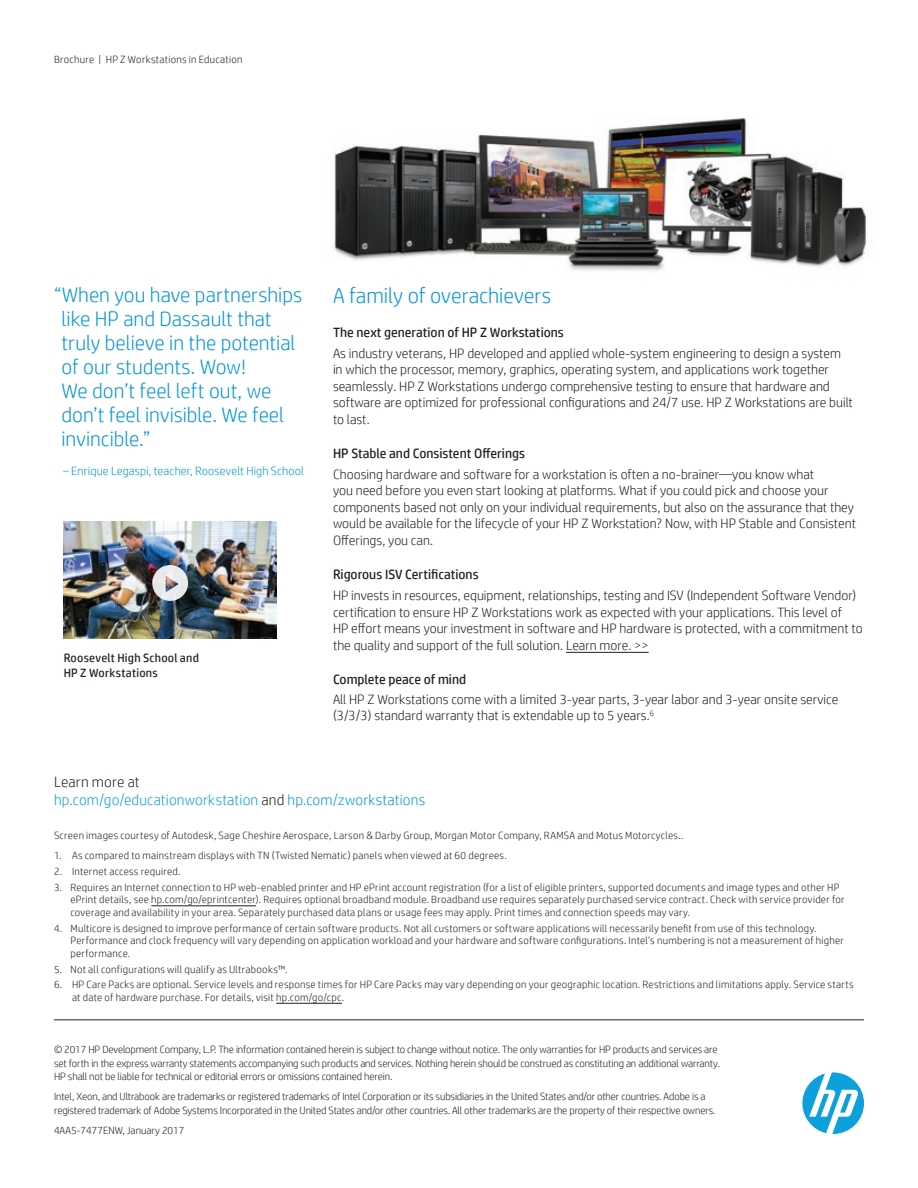
<style>
.page{position:relative;width:918px;height:1188px;background:#fff}
.page>*{position:absolute;margin:0;border:0;box-sizing:border-box;transform-origin:0 0}
.t1{font:300 21.75px "HP Simplified";color:#0696d7}
.t2{font:300 21px/24px "HP Simplified";color:#0696d7}
.t3{font:300 15px/18px "HP Simplified";letter-spacing:.01em;color:#0ca0dd}
.t4{font:300 13.5px/16.5px "HP Simplified";color:#231f20}
.t5{font:13.5px "HP Simplified";color:#231f20}
.t6{font:300 12px "HP Simplified";letter-spacing:.01em;color:#0696d7}
.t7{font:12px/15px "HP Simplified";letter-spacing:.02em;color:#231f20}
.t8{font:300 10.5px/12.6px "HP Simplified";letter-spacing:.025em;color:#231f20}
.t9{font:300 10.5px/13.5px "HP Simplified";letter-spacing:-.01em;color:#231f20}
.t10{font:300 10.5px "HP Simplified";color:#231f20}
.s1{color:#231f20}
.s2{color:#0696d7}
</style>
<div class="page">
<hr style="left:54px;top:1020px;width:810px;height:1px;background:#231f20">
<svg style="left:802px;top:1072px;width:62px;height:62px"></svg>
<img style="left:333px;top:117px;width:533px;height:154px">
<hr style="left:151px;top:906px;width:105px;height:1px;background:#231f20">
<hr style="left:276px;top:1003px;width:66px;height:1px;background:#231f20">
<hr style="left:566px;top:652px;width:83px;height:1px;background:#231f20">
<img style="left:64px;top:521px;width:213px;height:117px">
<svg style="left:152px;top:565px;width:36px;height:36px"></svg>
<p class="t8" style="left:54px;top:52px;width:190px">Brochure | HP Z Workstations in Education</p>
<h2 class="t2" style="left:61px;top:283px;width:242px;text-indent:-7px">“When you have partnerships like HP and Dassault that truly believe in the potential of our students. Wow!<br>We don’t feel left out, we don’t feel invisible. We feel invincible.”</h2>
<p class="t6" style="left:63px;top:464px;width:243px">– Enrique Legaspi, teacher, Roosevelt High School</p>
<p class="t7" style="left:64px;top:650px;width:137px">Roosevelt High School and<br>HP Z Workstations</p>
<h1 class="t1" style="left:333px;top:283px;width:220px">A family of overachievers</h1>
<p class="t5" style="left:333px;top:325px;width:232px">The next generation of HP Z Workstations</p>
<p class="t4" style="left:333px;top:345px;width:521px">As industry veterans, HP developed and applied whole-system engineering to design a system in which the processor, memory, graphics, operating system, and applications work together seamlessly. HP Z Workstations undergo comprehensive testing to ensure that hardware and software are optimized for professional configurations and 24/7 use. HP Z Workstations are built to last.</p>
<p class="t5" style="left:333px;top:446px;width:194px">HP Stable and Consistent Offerings</p>
<p class="t4" style="left:333px;top:466px;width:525px">Choosing hardware and software for a workstation is often a no-brainer—you know what<br>you need before you even start looking at platforms. What if you could pick and choose your components based not only on your individual requirements, but also on the assurance that they would be available for the lifecycle of your HP Z Workstation? Now, with HP Stable and Consistent Offerings, you can.</p>
<p class="t5" style="left:333px;top:567px;width:147px">Rigorous ISV Certifications</p>
<p class="t4" style="left:333px;top:587px;width:531px">HP invests in resources, equipment, relationships, testing and ISV (Independent Software Vendor) certification to ensure HP Z Workstations work as expected with your applications. This level of<br>HP effort means your investment in software and HP hardware is protected, with a commitment to the quality and support of the full solution. Learn more. &gt;&gt;</p>
<p class="t5" style="left:333px;top:671px;width:135px">Complete peace of mind</p>
<p class="t4" style="left:333px;top:691px;width:507px">All HP Z Workstations come with a limited 3-year parts, 3-year labor and 3-year onsite service (3/3/3) standard warranty that is extendable up to 5 years.<sup>6</sup></p>
<h3 class="t3" style="left:54px;top:772px;width:373px"><span class="s1">Learn more at<br></span>hp.com/go/educationworkstation <span class="s1">and</span> <span class="s2">hp.com/zworkstations</span></h3>
<p class="t8" style="left:54px;top:829px;width:631px">Screen images courtesy of Autodesk, Sage Cheshire Aerospace, Larson &amp; Darby Group, Morgan Motor Company, RAMSA and Motus Motorcycles..</p>
<p class="t8" style="left:54px;top:849px;width:454px">1. As compared to mainstream displays with TN (Twisted Nematic) panels when viewed at 60 degrees.</p>
<p class="t8" style="left:54px;top:865px;width:128px">2. Internet access required.</p>
<p class="t8" style="left:71px;top:880px;width:776px;text-indent:-16px">3. Requires an Internet connection to HP web-enabled printer and HP ePrint account registration (for a list of eligible printers, supported documents and image types and other HP ePrint details, see hp.com/go/eprintcenter). Requires optional broadband module. Broadband use requires separately purchased service contract. Check with service provider for coverage and availability in your area. Separately purchased data plans or usage fees may apply. Print times and connection speeds may vary.</p>
<p class="t8" style="left:71px;top:921px;width:775px;text-indent:-16px">4. Multicore is designed to improve performance of certain software products. Not all customers or software applications will necessarily benefit from use of this technology.<br>Performance and clock frequency will vary depending on application workload and your hardware and software configurations. Intel’s numbering is not a measurement of higher performance.</p>
<p class="t8" style="left:54px;top:963px;width:235px">5. Not all configurations will qualify as Ultrabooks™.</p>
<p class="t8" style="left:72px;top:978px;width:783px;text-indent:-18px">6. HP Care Packs are optional. Service levels and response times for HP Care Packs may vary depending on your geographic location. Restrictions and limitations apply. Service starts at date of hardware purchase. For details, visit hp.com/go/cpc.</p>
<p class="t9" style="left:54px;top:1043px;width:668px">© 2017 HP Development Company, L.P. The information contained herein is subject to change without notice. The only warranties for HP products and services are set forth in the express warranty statements accompanying such products and services. Nothing herein should be construed as constituting an additional warranty.<br>HP shall not be liable for technical or editorial errors or omissions contained herein.</p>
<p class="t9" style="left:54px;top:1090px;width:663px">Intel, Xeon, and Ultrabook are trademarks or registered trademarks of Intel Corporation or its subsidiaries in the United States and/or other countries. Adobe is a registered trademark of Adobe Systems Incorporated in the United States and/or other countries. All other trademarks are the property of their respective owners.</p>
<p class="t10" style="left:54px;top:1125px;width:132px">4AA5-7477ENW, January 2017</p>
</div>
